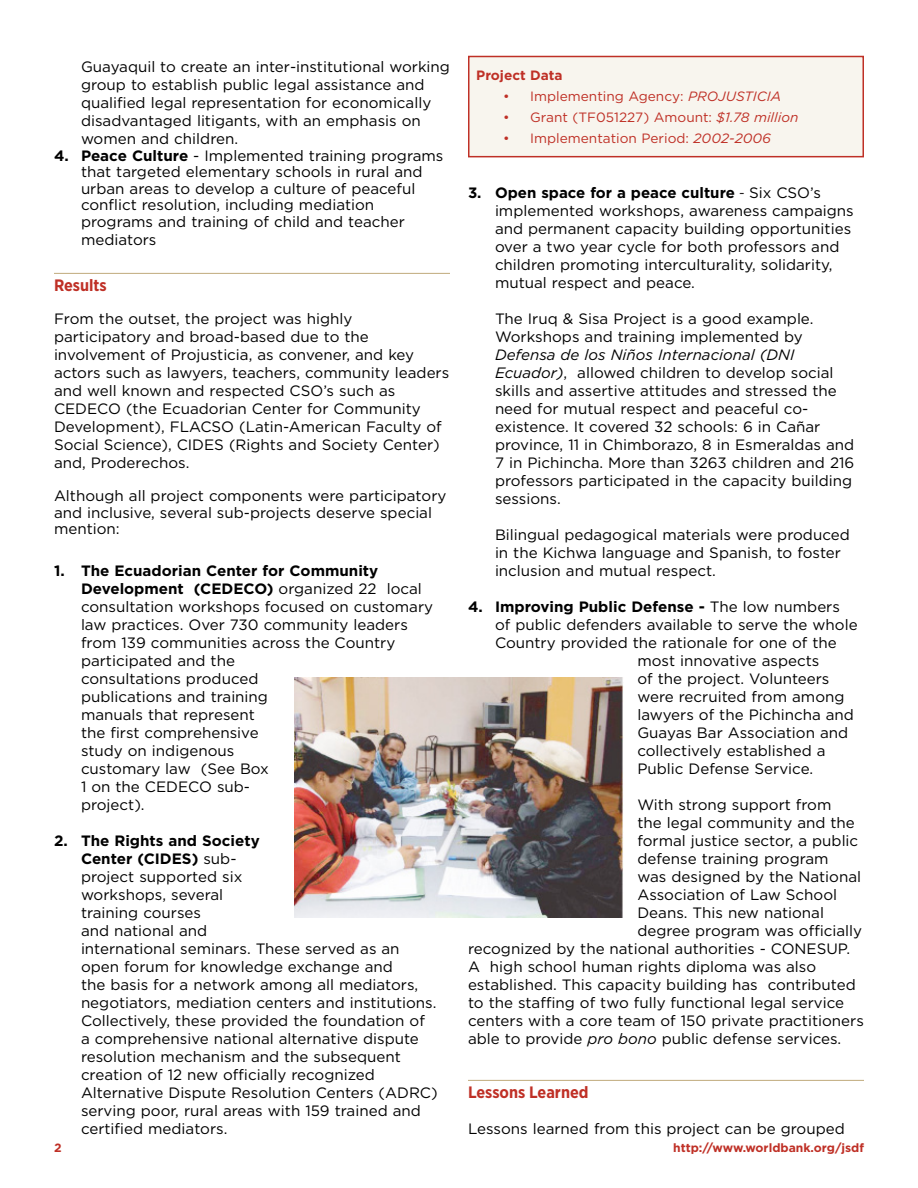
<style>
.page{position:relative;width:918px;height:1188px;background:#fff}
.page>*{position:absolute;margin:0;border:0;box-sizing:border-box;transform-origin:0 0}
.t1{font:700 16.5px "Gotham Narrow";color:#bf3026}
.t2{font:15px/18px "Gotham";color:#000}
.t3{font:700 15px "Gotham";color:#000}
.t4{font:13.5px "Gotham";color:#bf3026}
.t5{font:700 13.5px "Gotham";color:#bf3026}
.t6{font:700 12px "Gotham";color:#bf3026}
.s1{font-weight:700}
.s2{font-style:italic}
.s3{font-family:"Gotham Narrow";color:#231f20}
.s4{font-weight:400}
</style>
<div class="page">
<hr style="left:54px;top:273px;width:396px;height:1px;background:#c0aa7b">
<hr style="left:468px;top:1080px;width:396px;height:1px;background:#c0aa7b">
<div style="left:469px;top:56px;width:394px;height:101px;background:#f8f5ee"></div>
<div style="left:468px;top:56px;width:396px;height:101px;border:2px solid #bf3026"></div>
<img style="left:294px;top:677px;width:330px;height:241px">
<p class="t2" style="left:81px;top:57px;width:371px">Guayaquil to create an inter-institutional working group to establish public legal assistance and qualified legal representation for economically disadvantaged litigants, with an emphasis on women and children.</p>
<p class="t2" style="left:81px;top:147px;width:364px;line-height:16.5px;text-indent:-27px"><span class="s1">4. Peace Culture</span> - Implemented training programs that targeted elementary schools in rural and urban areas to develop a culture of peaceful conflict resolution, including mediation programs and training of child and teacher</p>
<p class="t2" style="left:81px;top:231px;width:77px">mediators</p>
<p class="t1" style="left:54px;top:275px;width:54px">Results</p>
<p class="t2" style="left:54px;top:309px;width:397px">From the outset, the project was highly participatory and broad-based due to the involvement of Projusticia, as convener, and key actors such as lawyers, teachers, community leaders and well known and respected CSO’s such as CEDECO (the Ecuadorian Center for Community Development), FLACSO (Latin-American Faculty of Social Science), CIDES (Rights and Society Center) and, Proderechos.</p>
<p class="t2" style="left:54px;top:487px;width:394px;line-height:16.5px">Although all project components were participatory and inclusive, several sub-projects deserve special mention:</p>
<p class="t2" style="left:81px;top:561px;width:354px;text-indent:-27px"><span class="s1">1. The Ecuadorian Center for Community<br>Development (CEDECO)</span> organized 22 local consultation workshops focused on customary law practices. Over 730 community leaders from 139 communities across the Country participated and the<br>consultations produced<br>publications and training<br>manuals that represent<br>the first comprehensive<br>study on indigenous<br>customary law (See Box<br>1 on the CEDECO sub-<br>project).</p>
<p class="t2" style="left:81px;top:831px;width:358px;text-indent:-27px"><span class="s1">2. The Rights and Society<br>Center (CIDES)</span> sub-<br>project supported six<br>workshops, several<br>training courses<br>and national and<br>international seminars. These served as an open forum for knowledge exchange and<br>the basis for a network among all mediators, negotiators, mediation centers and institutions.<br>Collectively, these provided the foundation of<br>a comprehensive national alternative dispute resolution mechanism and the subsequent creation of 12 new officially recognized Alternative Dispute Resolution Centers (ADRC) serving poor, rural areas with 159 trained and certified mediators.</p>
<p class="t5" style="left:476px;top:67px;width:88px">Project Data</p>
<p class="t4" style="left:503px;top:88px;width:279px">• Implementing Agency: <span class="s2">PROJUSTICIA</span></p>
<p class="t4" style="left:503px;top:109px;width:297px">• Grant (TF051227) Amount: <span class="s2">$1.78 million</span></p>
<p class="t4" style="left:503px;top:130px;width:269px">• Implementation Period: <span class="s2">2002-2006</span></p>
<p class="t2" style="left:495px;top:183px;width:360px;text-indent:-27px"><span class="s1">3. Open space for a peace culture</span> <span class="s3">-</span> Six CSO’s implemented workshops, awareness campaigns and permanent capacity building opportunities over a two year cycle for both professors and children promoting interculturality, solidarity, mutual respect and peace.</p>
<p class="t2" style="left:495px;top:309px;width:320px">The Iruq &amp; Sisa Project is a good example.<br>Workshops and training implemented by</p>
<p class="t2" style="left:495px;top:345px;width:361px"><span class="s2">Defensa de los Niños Internacional (DNI Ecuador)</span>, allowed children to develop social skills and assertive attitudes and stressed the need for mutual respect and peaceful co&shy;existence. It covered 32 schools: 6 in Cañar province, 11 in Chimborazo, 8 in Esmeraldas and 7 in Pichincha. More than 3263 children and 216 professors participated in the capacity building sessions.</p>
<p class="t2" style="left:495px;top:525px;width:356px">Bilingual pedagogical materials were produced in the Kichwa language and Spanish, to foster inclusion and mutual respect.</p>
<p class="t3" style="left:468px;top:597px;width:373px">4. Improving Public Defense - <span class="s4">The low numbers</span></p>
<p class="t2" style="left:495px;top:615px;width:364px">of public defenders available to serve the whole</p>
<p class="t2" style="left:495px;top:633px;width:343px">Country provided the rationale for one of the</p>
<p class="t2" style="left:637px;top:651px;width:184px">most innovative aspects</p>
<p class="t2" style="left:637px;top:669px;width:194px">of the project. Volunteers</p>
<p class="t2" style="left:637px;top:687px;width:209px">were recruited from among</p>
<p class="t2" style="left:637px;top:705px;width:218px">lawyers of the Pichincha and</p>
<p class="t2" style="left:637px;top:723px;width:212px">Guayas Bar Association and</p>
<p class="t2" style="left:637px;top:741px;width:190px">collectively established a</p>
<p class="t2" style="left:637px;top:759px;width:177px">Public Defense Service.</p>
<p class="t2" style="left:637px;top:795px;width:196px">With strong support from</p>
<p class="t2" style="left:637px;top:813px;width:219px">the legal community and the</p>
<p class="t2" style="left:637px;top:831px;width:222px">formal justice sector, a public</p>
<p class="t2" style="left:637px;top:849px;width:193px">defense training program</p>
<p class="t2" style="left:637px;top:867px;width:225px">was designed by the National</p>
<p class="t2" style="left:637px;top:885px;width:201px">Association of Law School</p>
<p class="t2" style="left:637px;top:903px;width:188px">Deans. This new national</p>
<p class="t2" style="left:637px;top:921px;width:226px">degree program was officially</p>
<p class="t2" style="left:468px;top:939px;width:384px">recognized by the national authorities - CONESUP.</p>
<p class="t2" style="left:468px;top:957px;width:350px">A high school human rights diploma was also</p>
<p class="t2" style="left:468px;top:975px;width:389px">established. This capacity building has contributed</p>
<p class="t2" style="left:468px;top:993px;width:378px">to the staffing of two fully functional legal service</p>
<p class="t2" style="left:468px;top:1011px;width:397px">centers with a core team of 150 private practitioners</p>
<p class="t2" style="left:468px;top:1029px;width:375px">able to provide <span class="s2">pro bono</span> public defense services.</p>
<p class="t1" style="left:468px;top:1082px;width:122px">Lessons Learned</p>
<p class="t2" style="left:468px;top:1119px;width:378px">Lessons learned from this project can be grouped</p>
<p class="t6" style="left:54px;top:1140px;width:9px">2</p>
<p class="t6" style="left:673px;top:1140px;width:192px">http://www.worldbank.org/jsdf</p>
</div>
